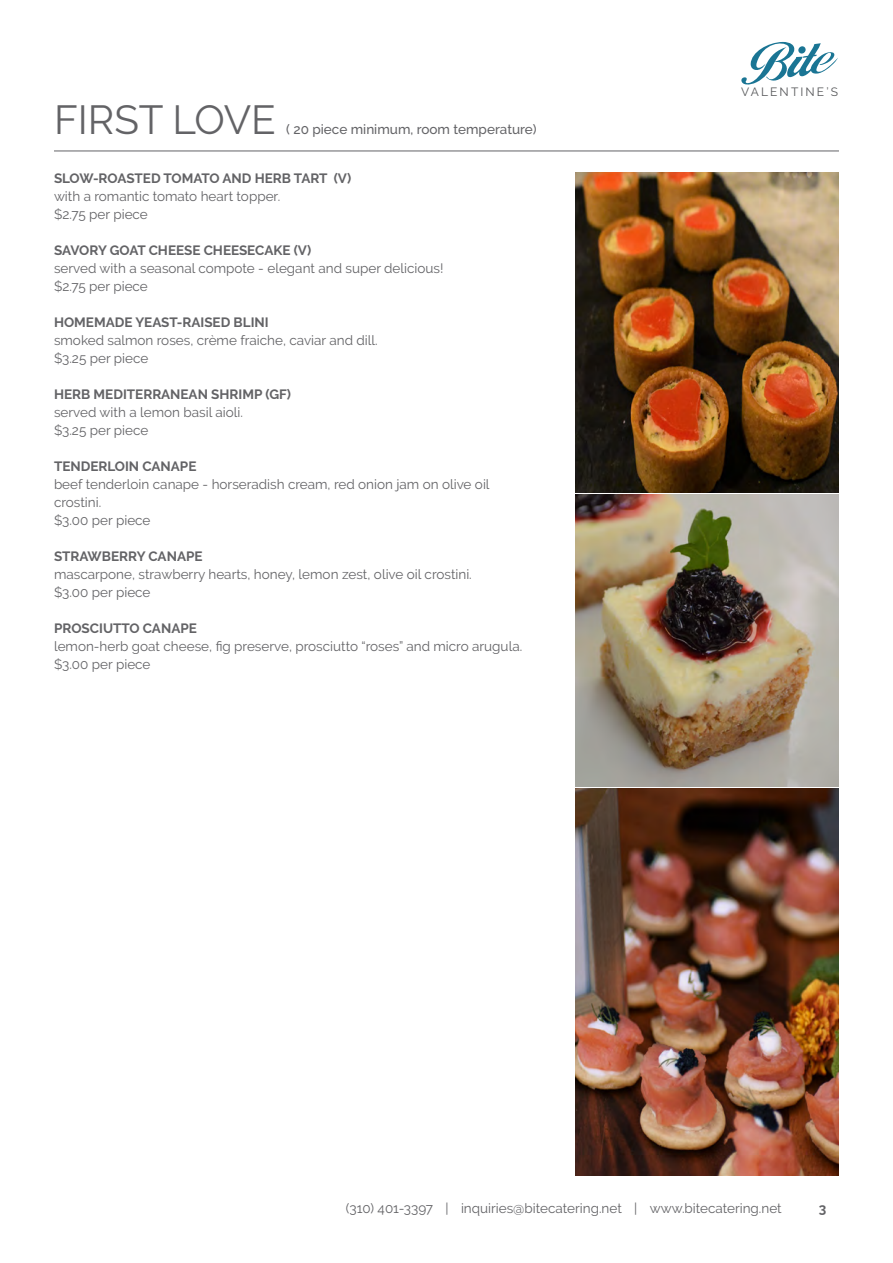
<style>
.page{position:relative;width:893px;height:1263px;background:#fff}
.page>*{position:absolute;margin:0;border:0;box-sizing:border-box;transform-origin:0 0}
.t1{font:40.5px "Raleway";color:#636366}
.t2{font:13.5px/18px "Raleway";color:#636366}
.t3{font:700 13.5px "Raleway";color:#636366}
.t4{font:500 13.5px "Raleway";color:#636366}
.t5{font:12px "Raleway";letter-spacing:.175em;color:#57585a}
</style>
<div class="page">
<svg style="left:741px;top:41px;width:97px;height:44px"></svg>
<div style="left:798px;top:46px;width:8px;height:8px;background:#1a7594;border-radius:50%"></div>
<hr style="left:54px;top:151px;width:785px;height:1px;background:#636366">
<img style="left:576px;top:173px;width:263px;height:319px">
<img style="left:576px;top:494px;width:263px;height:682px">
<h1 class="t1" style="left:54px;top:96px;width:223px">FIRST LOVE</h1>
<p class="t4" style="left:286px;top:122px;width:252px">( 20 piece minimum, room temperature)</p>
<p class="t3" style="left:54px;top:170px;width:299px">SLOW-ROASTED TOMATO AND HERB TART (V)</p>
<p class="t2" style="left:54px;top:187px;width:228px">with a romantic tomato heart topper. $2.75 per piece</p>
<p class="t3" style="left:54px;top:242px;width:259px">SAVORY GOAT CHEESE CHEESECAKE (V)</p>
<p class="t2" style="left:54px;top:259px;width:391px">served with a seasonal compote - elegant and super delicious! $2.75 per piece</p>
<p class="t3" style="left:54px;top:314px;width:216px">HOMEMADE YEAST-RAISED BLINI</p>
<p class="t2" style="left:54px;top:331px;width:325px">smoked salmon roses, crème fraiche, caviar and dill. $3.25 per piece</p>
<p class="t3" style="left:54px;top:386px;width:239px">HERB MEDITERRANEAN SHRIMP (GF)</p>
<p class="t2" style="left:54px;top:403px;width:190px">served with a lemon basil aioli. $3.25 per piece</p>
<p class="t3" style="left:54px;top:458px;width:144px">TENDERLOIN CANAPE</p>
<p class="t2" style="left:54px;top:475px;width:437px">beef tenderloin canape - horseradish cream, red onion jam on olive oil crostini.<br>$3.00 per piece</p>
<p class="t3" style="left:54px;top:548px;width:150px">STRAWBERRY CANAPE</p>
<p class="t2" style="left:54px;top:565px;width:419px">mascarpone, strawberry hearts, honey, lemon zest, olive oil crostini. $3.00 per piece</p>
<p class="t3" style="left:54px;top:620px;width:144px">PROSCIUTTO CANAPE</p>
<p class="t2" style="left:54px;top:637px;width:470px">lemon-herb goat cheese, fig preserve, prosciutto “roses” and micro arugula. $3.00 per piece</p>
<p class="t5" style="left:741px;top:85px;width:98px">VALENTINE’S</p>
<p class="t2" style="left:346px;top:1199px;width:437px">(310) 401-3397 | inquiries@bitecatering.net | www.bitecatering.net</p>
<p class="t3" style="left:819px;top:1200px;width:9px">3</p>
</div>
